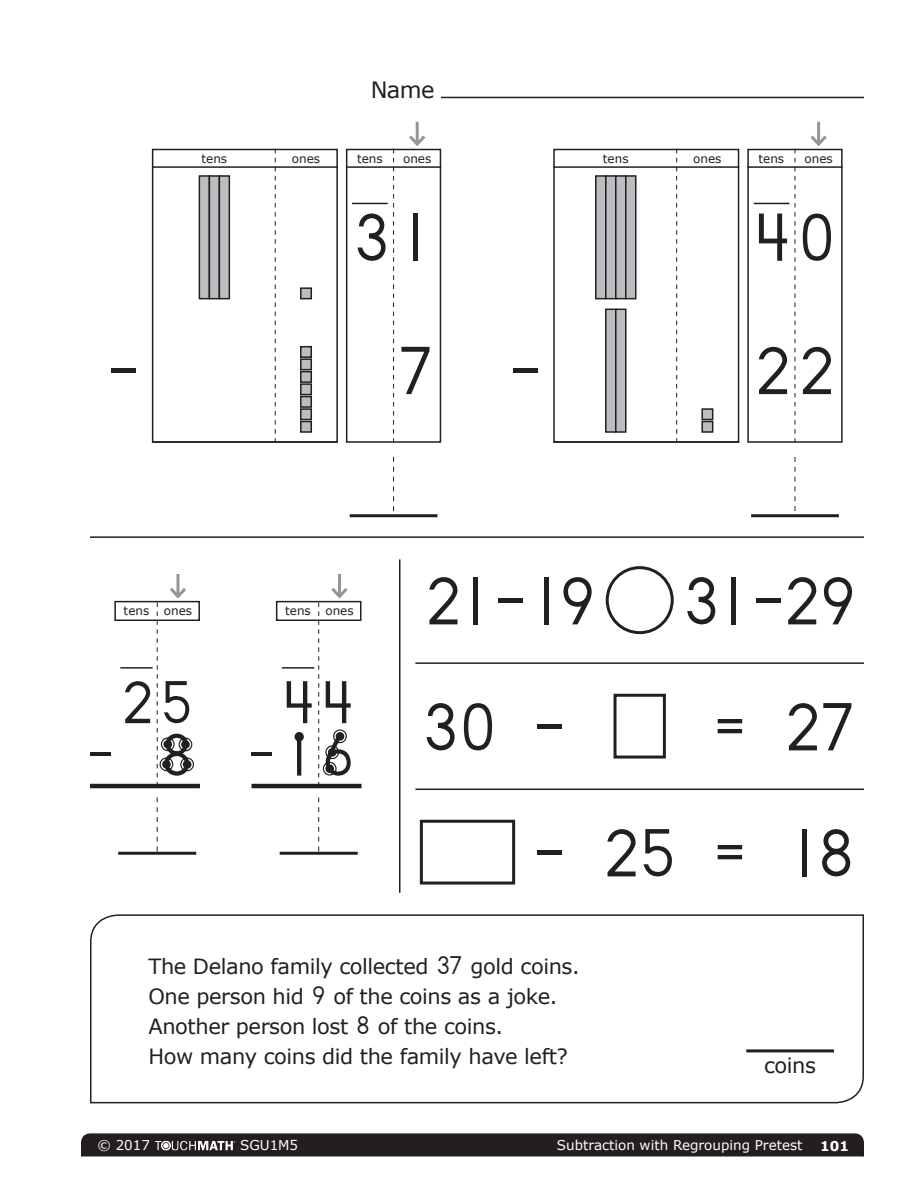
<style>
.page{position:relative;width:918px;height:1188px;background:#fff}
.page>*{position:absolute;margin:0;border:0;box-sizing:border-box;transform-origin:0 0}
.t1{font:700 67.5px/133.4px "Touch Math";letter-spacing:-.13em;color:#231f20;text-align:right}
.t2{font:700 60px "Touch Math";color:#231f20}
.t3{font:22.5px "Verdana";color:#231f20}
.t4{font:21px/30px "Verdana";letter-spacing:-.02em;color:#231f20}
.t5{font:13.5px "Verdana";color:#fff}
.t6{font:700 13.5px "Verdana";color:#fff}
.t7{font:12px "Verdana";color:#231f20}
.s1{font-family:"Touch Math";font-weight:700;font-size:25.5px}
</style>
<div class="page">
<hr style="left:441px;top:97px;width:423px;height:1px;background:#231f20">
<svg style="left:81px;top:1134px;width:783px;height:23px;background:#2c2829"></svg>
<div style="left:614px;top:694px;width:52px;height:65px;border:3px solid #231f20"></div>
<div style="left:420px;top:820px;width:95px;height:65px;border:3px solid #231f20"></div>
<hr style="left:90px;top:536px;width:774px;height:2px;background:#231f20">
<hr style="left:416px;top:122px;width:3px;height:22px;background:#939598">
<svg style="left:406px;top:132px;width:23px;height:17px"></svg>
<svg style="left:393px;top:152px;width:1px;height:288px"></svg>
<div style="left:346px;top:149px;width:95px;height:294px;border:2px solid #231f20"></div>
<hr style="left:346px;top:166px;width:95px;height:2px;background:#231f20">
<div style="left:152px;top:149px;width:186px;height:294px;border:2px solid #231f20"></div>
<hr style="left:152px;top:166px;width:186px;height:2px;background:#231f20">
<svg style="left:275px;top:149px;width:1px;height:292px"></svg>
<hr style="left:152px;top:441px;width:186px;height:2px;background:#231f20">
<div style="left:301px;top:288px;width:10px;height:11px;background:#bcbdc0"></div>
<div style="left:300px;top:287px;width:12px;height:12px;border:2px solid #231f20"></div>
<div style="left:301px;top:422px;width:10px;height:10px;background:#bcbdc0"></div>
<div style="left:300px;top:421px;width:12px;height:12px;border:2px solid #231f20"></div>
<div style="left:301px;top:409px;width:10px;height:11px;background:#bcbdc0"></div>
<div style="left:300px;top:408px;width:12px;height:12px;border:2px solid #231f20"></div>
<div style="left:301px;top:397px;width:10px;height:10px;background:#bcbdc0"></div>
<div style="left:300px;top:396px;width:12px;height:12px;border:2px solid #231f20"></div>
<div style="left:301px;top:384px;width:10px;height:11px;background:#bcbdc0"></div>
<div style="left:300px;top:383px;width:12px;height:12px;border:2px solid #231f20"></div>
<div style="left:301px;top:372px;width:10px;height:10px;background:#bcbdc0"></div>
<div style="left:300px;top:371px;width:12px;height:12px;border:2px solid #231f20"></div>
<div style="left:301px;top:359px;width:10px;height:11px;background:#bcbdc0"></div>
<div style="left:300px;top:358px;width:12px;height:12px;border:2px solid #231f20"></div>
<div style="left:301px;top:347px;width:10px;height:10px;background:#bcbdc0"></div>
<div style="left:300px;top:346px;width:12px;height:12px;border:2px solid #231f20"></div>
<hr style="left:817px;top:122px;width:3px;height:22px;background:#939598">
<svg style="left:807px;top:132px;width:23px;height:17px"></svg>
<svg style="left:795px;top:152px;width:1px;height:288px"></svg>
<div style="left:747px;top:149px;width:96px;height:294px;border:2px solid #231f20"></div>
<hr style="left:747px;top:166px;width:96px;height:2px;background:#231f20">
<div style="left:553px;top:149px;width:186px;height:294px;border:2px solid #231f20"></div>
<hr style="left:553px;top:166px;width:186px;height:2px;background:#231f20">
<svg style="left:676px;top:149px;width:1px;height:292px"></svg>
<hr style="left:553px;top:441px;width:186px;height:2px;background:#231f20">
<div style="left:702px;top:422px;width:11px;height:10px;background:#bcbdc0"></div>
<div style="left:701px;top:421px;width:12px;height:12px;border:2px solid #231f20"></div>
<div style="left:702px;top:409px;width:11px;height:11px;background:#bcbdc0"></div>
<div style="left:701px;top:408px;width:12px;height:12px;border:2px solid #231f20"></div>
<hr style="left:111px;top:368px;width:25px;height:4px;background:#231f20">
<hr style="left:513px;top:368px;width:24px;height:4px;background:#231f20">
<hr style="left:352px;top:203px;width:36px;height:1px;background:#231f20">
<hr style="left:754px;top:203px;width:35px;height:1px;background:#231f20">
<div style="left:199px;top:176px;width:10px;height:123px;background:#bcbdc0"></div>
<div style="left:199px;top:175px;width:11px;height:124px;border:2px solid #231f20"></div>
<div style="left:209px;top:176px;width:10px;height:123px;background:#bcbdc0"></div>
<div style="left:209px;top:175px;width:11px;height:124px;border:2px solid #231f20"></div>
<div style="left:219px;top:176px;width:10px;height:123px;background:#bcbdc0"></div>
<div style="left:219px;top:175px;width:11px;height:124px;border:2px solid #231f20"></div>
<div style="left:596px;top:176px;width:10px;height:123px;background:#bcbdc0"></div>
<div style="left:595px;top:175px;width:12px;height:124px;border:2px solid #231f20"></div>
<div style="left:606px;top:176px;width:10px;height:123px;background:#bcbdc0"></div>
<div style="left:605px;top:175px;width:12px;height:124px;border:2px solid #231f20"></div>
<div style="left:616px;top:176px;width:10px;height:123px;background:#bcbdc0"></div>
<div style="left:615px;top:175px;width:12px;height:124px;border:2px solid #231f20"></div>
<div style="left:626px;top:176px;width:10px;height:123px;background:#bcbdc0"></div>
<div style="left:625px;top:175px;width:12px;height:124px;border:2px solid #231f20"></div>
<div style="left:606px;top:309px;width:10px;height:123px;background:#bcbdc0"></div>
<div style="left:605px;top:309px;width:12px;height:124px;border:2px solid #231f20"></div>
<div style="left:616px;top:309px;width:10px;height:123px;background:#bcbdc0"></div>
<div style="left:615px;top:309px;width:12px;height:124px;border:2px solid #231f20"></div>
<hr style="left:415px;top:662px;width:449px;height:2px;background:#231f20">
<div style="left:606px;top:566px;width:68px;height:68px;border:3px solid #231f20;border-radius:50%"></div>
<hr style="left:498px;top:598px;width:25px;height:4px;background:#231f20">
<hr style="left:756px;top:598px;width:25px;height:4px;background:#231f20">
<hr style="left:90px;top:784px;width:110px;height:4px;background:#231f20">
<svg style="left:157px;top:604px;width:1px;height:180px"></svg>
<div style="left:114px;top:601px;width:86px;height:20px;border:2px solid #231f20"></div>
<svg style="left:157px;top:797px;width:1px;height:54px"></svg>
<hr style="left:176px;top:574px;width:3px;height:22px;background:#939598">
<svg style="left:167px;top:585px;width:22px;height:16px"></svg>
<hr style="left:90px;top:753px;width:20px;height:3px;background:#231f20">
<hr style="left:120px;top:667px;width:33px;height:2px;background:#231f20">
<hr style="left:252px;top:784px;width:110px;height:4px;background:#231f20">
<svg style="left:318px;top:604px;width:1px;height:180px"></svg>
<div style="left:276px;top:601px;width:86px;height:20px;border:2px solid #231f20"></div>
<svg style="left:318px;top:797px;width:1px;height:54px"></svg>
<hr style="left:338px;top:574px;width:3px;height:22px;background:#939598">
<svg style="left:328px;top:588px;width:23px;height:13px"></svg>
<hr style="left:252px;top:753px;width:20px;height:3px;background:#231f20">
<hr style="left:282px;top:667px;width:32px;height:2px;background:#231f20">
<svg style="left:393px;top:457px;width:1px;height:54px"></svg>
<svg style="left:795px;top:457px;width:1px;height:54px"></svg>
<hr style="left:718px;top:729px;width:24px;height:4px;background:#231f20">
<hr style="left:718px;top:719px;width:24px;height:4px;background:#231f20">
<hr style="left:718px;top:855px;width:24px;height:4px;background:#231f20">
<hr style="left:718px;top:845px;width:24px;height:4px;background:#231f20">
<svg style="left:90px;top:914px;width:774px;height:190px"></svg>
<hr style="left:415px;top:789px;width:449px;height:1px;background:#231f20">
<hr style="left:537px;top:724px;width:25px;height:4px;background:#231f20">
<hr style="left:537px;top:850px;width:25px;height:4px;background:#231f20">
<hr style="left:399px;top:559px;width:2px;height:334px;background:#231f20">
<hr style="left:350px;top:514px;width:87px;height:3px;background:#231f20">
<hr style="left:118px;top:852px;width:78px;height:3px;background:#231f20">
<hr style="left:751px;top:514px;width:88px;height:3px;background:#231f20">
<hr style="left:280px;top:852px;width:78px;height:3px;background:#231f20">
<p class="t3" style="left:371px;top:75px;width:65px">Name</p>
<p class="t7" style="left:202px;top:150px;width:27px">tens</p>
<p class="t7" style="left:292px;top:150px;width:30px">ones</p>
<p class="t7" style="left:357px;top:150px;width:27px">tens</p>
<p class="t7" style="left:403px;top:150px;width:30px">ones</p>
<h1 class="t1" style="left:350px;top:159px;width:89px">31<br>7</h1>
<p class="t7" style="left:603px;top:150px;width:27px">tens</p>
<p class="t7" style="left:693px;top:150px;width:30px">ones</p>
<p class="t7" style="left:758px;top:150px;width:27px">tens</p>
<p class="t7" style="left:804px;top:150px;width:30px">ones</p>
<h1 class="t1" style="left:751px;top:159px;width:89px;text-align:left">40<br>22</h1>
<p class="t7" style="left:124px;top:602px;width:70px">tens ones</p>
<p class="t7" style="left:285px;top:602px;width:70px">tens ones</p>
<h1 class="t1" style="left:422px;top:523px;width:440px">21 19 31 29</h1>
<h2 class="t2" style="left:118px;top:652px;width:79px">25</h2>
<h2 class="t2" style="left:157px;top:704px;width:40px">*</h2>
<h2 class="t2" style="left:280px;top:652px;width:80px">44</h2>
<h2 class="t2" style="left:280px;top:704px;width:222px">!^ <sup>30</sup></h2>
<h1 class="t1" style="left:781px;top:649px;width:80px">27</h1>
<h1 class="t1" style="left:600px;top:775px;width:82px">25</h1>
<h1 class="t1" style="left:782px;top:775px;width:77px">18</h1>
<p class="t4" style="left:148px;top:951px;width:433px">The Delano family collected <span class="s1">37</span> gold coins.<br>One person hid <span class="s1">9</span> of the coins as a joke.<br>Another person lost <span class="s1">8</span> of the coins.<br>How many coins did the family have left?</p>
<p class="t4" style="left:764px;top:1050px;width:53px">coins</p>
<p class="t5" style="left:97px;top:1136px;width:54px">© 2017</p>
<p class="t5" style="left:240px;top:1136px;width:60px">SGU1M5</p>
<p class="t5" style="left:557px;top:1136px;width:247px">Subtraction with Regrouping Pretest</p>
<p class="t6" style="left:820px;top:1137px;width:30px">101</p>
</div>
